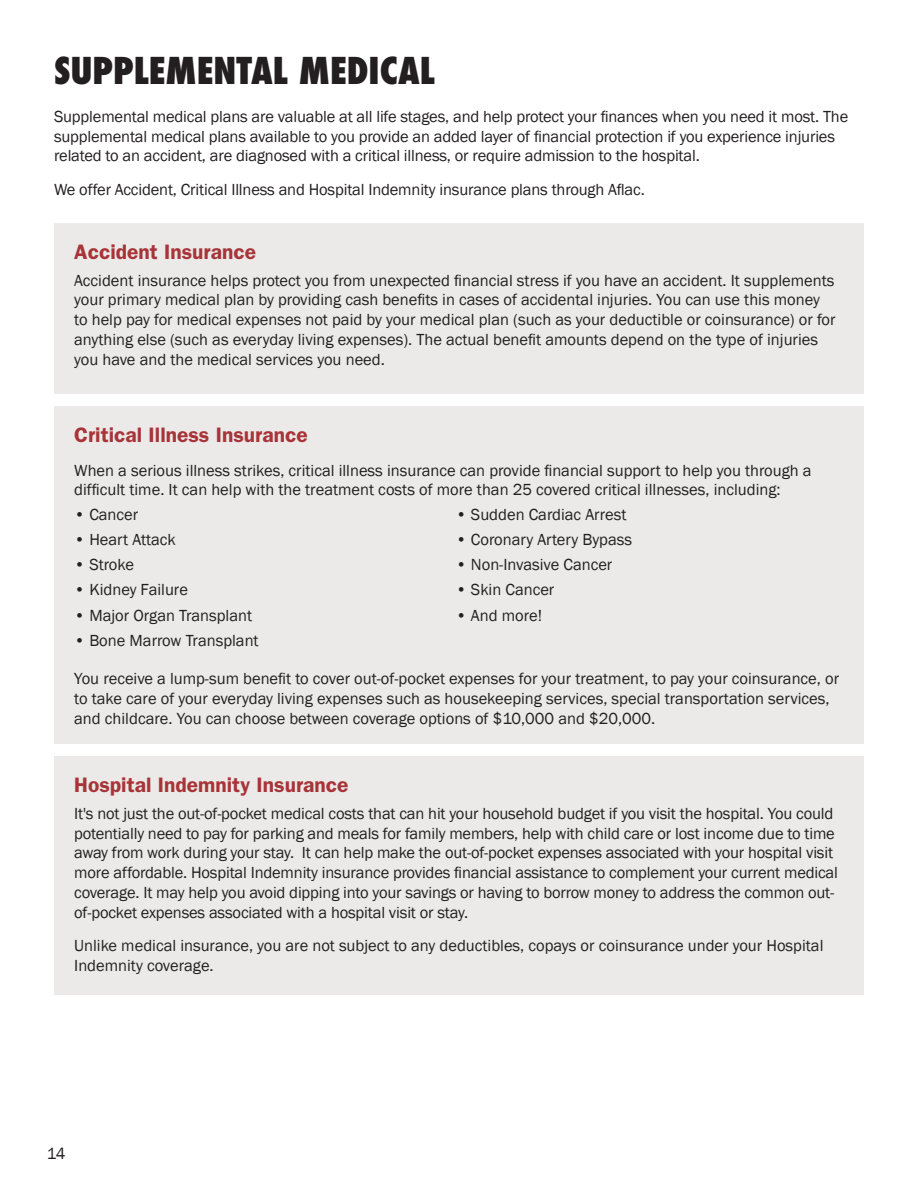
<style>
.page{position:relative;width:918px;height:1188px;background:#fff}
.page>*{position:absolute;margin:0;border:0;box-sizing:border-box;transform-origin:0 0}
.H1_-_BLACK_BOLD_CAPS{font:800 condensed 36px "Futura";color:#231f20}
.t1{font:600 21px "Franklin Gothic";color:#a83439}
.t2{font:16.5px/19.8px "Franklin Gothic";letter-spacing:-.01em;color:#231f20}
</style>
<div class="page">
<div style="left:54px;top:223px;width:810px;height:171px;background:#ebeae8"></div>
<div style="left:54px;top:756px;width:810px;height:239px;background:#ebeae8"></div>
<div style="left:54px;top:406px;width:810px;height:338px;background:#ebeae8"></div>
<p class="H1_-_BLACK_BOLD_CAPS" style="left:54px;top:46px;width:382px">SUPPLEMENTAL MEDICAL</p>
<p class="t2" style="left:54px;top:107px;width:796px">Supplemental medical plans are valuable at all life stages, and help protect your finances when you need it most. The supplemental medical plans available to you provide an added layer of financial protection if you experience injuries related to an accident, are diagnosed with a critical illness, or require admission to the hospital.</p>
<p class="t2" style="left:54px;top:180px;width:592px">We offer Accident, Critical Illness and Hospital Indemnity insurance plans through Aflac.</p>
<p class="t1" style="left:74px;top:240px;width:183px">Accident Insurance</p>
<p class="t2" style="left:74px;top:271px;width:763px">Accident insurance helps protect you from unexpected financial stress if you have an accident. It supplements your primary medical plan by providing cash benefits in cases of accidental injuries. You can use this money to help pay for medical expenses not paid by your medical plan (such as your deductible or coinsurance) or for anything else (such as everyday living expenses). The actual benefit amounts depend on the type of injuries you have and the medical services you need.</p>
<p class="t1" style="left:74px;top:423px;width:235px">Critical Illness Insurance</p>
<p class="t2" style="left:74px;top:461px;width:739px">When a serious illness strikes, critical illness insurance can provide financial support to help you through a difficult time. It can help with the treatment costs of more than 25 covered critical illnesses, including:</p>
<p class="t2" style="left:74px;top:505px;width:66px">• Cancer</p>
<p class="t2" style="left:74px;top:530px;width:103px">• Heart Attack</p>
<p class="t2" style="left:74px;top:555px;width:61px">• Stroke</p>
<p class="t2" style="left:74px;top:580px;width:115px">• Kidney Failure</p>
<p class="t2" style="left:74px;top:606px;width:179px">• Major Organ Transplant</p>
<p class="t2" style="left:74px;top:631px;width:186px">• Bone Marrow Transplant</p>
<p class="t2" style="left:456px;top:505px;width:172px">• Sudden Cardiac Arrest</p>
<p class="t2" style="left:456px;top:530px;width:178px">• Coronary Artery Bypass</p>
<p class="t2" style="left:456px;top:555px;width:158px">• Non-Invasive Cancer</p>
<p class="t2" style="left:456px;top:580px;width:100px">• Skin Cancer</p>
<p class="t2" style="left:456px;top:606px;width:88px">• And more!</p>
<p class="t2" style="left:74px;top:669px;width:766px">You receive a lump-sum benefit to cover out-of-pocket expenses for your treatment, to pay your coinsurance, or to take care of your everyday living expenses such as housekeeping services, special transportation services, and childcare. You can choose between coverage options of $10,000 and $20,000.</p>
<p class="t1" style="left:74px;top:773px;width:276px">Hospital Indemnity Insurance</p>
<p class="t2" style="left:74px;top:804px;width:765px">It's not just the out-of-pocket medical costs that can hit your household budget if you visit the hospital. You could potentially need to pay for parking and meals for family members, help with child care or lost income due to time away from work during your stay. It can help make the out-of-pocket expenses associated with your hospital visit more affordable. Hospital Indemnity insurance provides financial assistance to complement your current medical coverage. It may help you avoid dipping into your savings or having to borrow money to address the common out&shy;of-pocket expenses associated with a hospital visit or stay.</p>
<p class="t2" style="left:74px;top:936px;width:751px">Unlike medical insurance, you are not subject to any deductibles, copays or coinsurance under your Hospital<br>Indemnity coverage.</p>
<p class="t2" style="left:47px;top:1144px;width:20px">14</p>
</div>
